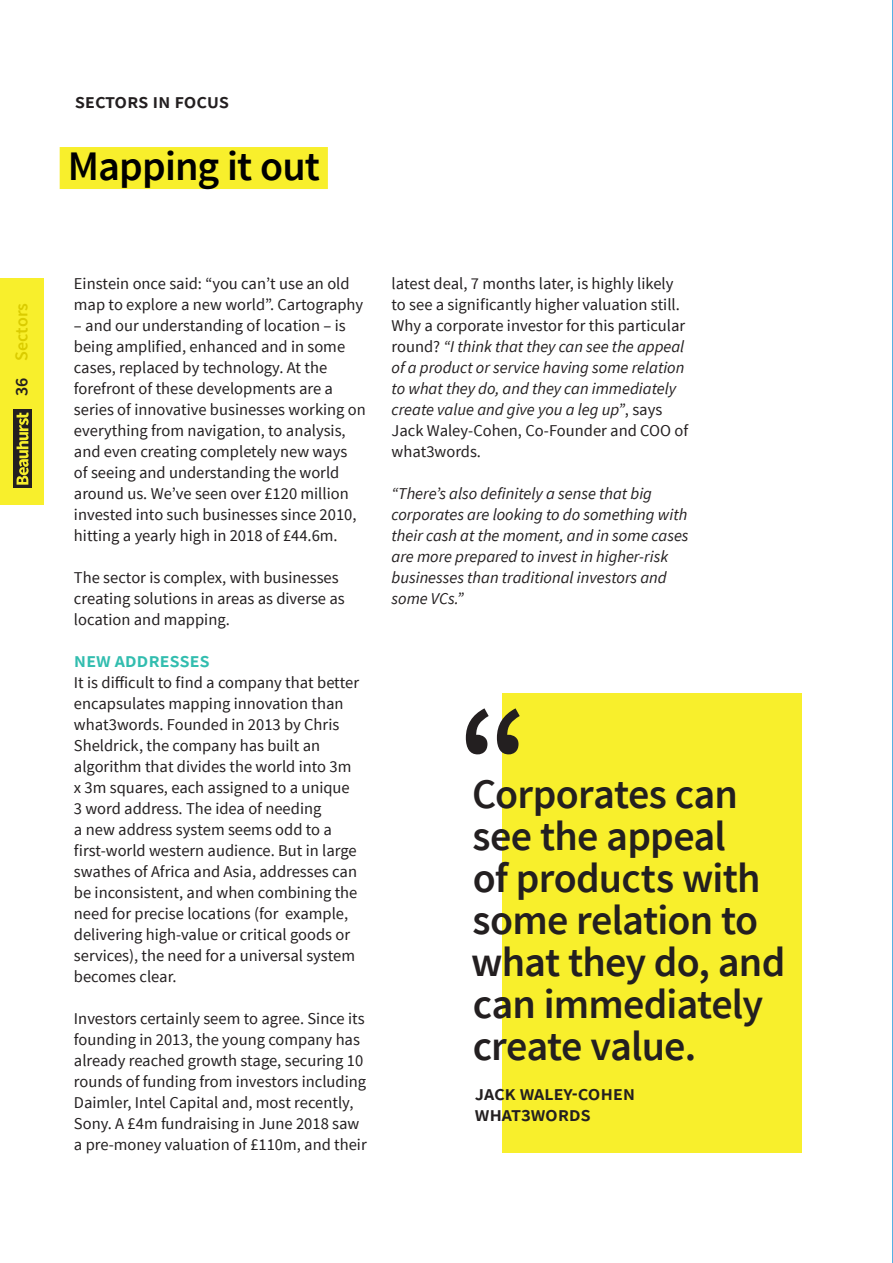
<style>
.page{position:relative;width:893px;height:1263px;background:#fff}
.page>*{position:absolute;margin:0;border:0;box-sizing:border-box;transform-origin:0 0}
.t1{font:600 150px "Source Sans Pro";color:#231f20}
.t2{font:600 42px/42px "Source Sans Pro";letter-spacing:-.02em;color:#231f20}
.t3{font:600 42px "Source Sans Pro";letter-spacing:-.02em;color:#000}
.grey_sub{font:600 21px "Source Sans Pro";letter-spacing:-.01em;color:#231f20}
.t4{font:600 21px "Source Sans Pro";color:#32bdaf}
.t5{font:600 18px "Source Sans Pro";color:#dacc00}
.t6{font:16.5px/21px "Source Sans Pro";color:#231f20}
.t7{font:italic 16.5px/21px "Source Sans Pro";color:#231f20}
.s1{color:#231f20}
.s2{font-style:italic}
</style>
<div class="page">
<div style="left:0;top:279px;width:43px;height:226px;background:#f8ef2c"></div>
<div style="left:13px;top:409px;width:19px;height:79px;background:#231f20"></div>
<svg style="left:17px;top:412px;width:12px;height:73px"></svg>
<hr style="left:892px;top:0;width:1px;height:1263px;background:#56b1e3">
<div style="left:60px;top:147px;width:268px;height:42px;background:#f8ef2c"></div>
<div style="left:503px;top:693px;width:299px;height:460px;background:#f8ef2c"></div>
<p class="t5" style="left:10px;top:396px;width:94px;rotate:-90deg"><span class="s1">36</span> Sectors</p>
<p class="grey_sub" style="left:75px;top:88px;width:156px">sectors in focus</p>
<p class="t3" style="left:68px;top:140px;width:254px">Mapping it out</p>
<p class="t6" style="left:74px;top:273px;width:291px">Einstein once said: “you can’t use an old map to explore a new world”. Cartography</p>
<p class="t6" style="left:74px;top:315px;width:293px">– and our understanding of location – is being amplified, enhanced and in some cases, replaced by technology. At the forefront of these developments are a series of innovative businesses working on everything from navigation, to analysis, and even creating completely new ways<br>of seeing and understanding the world around us. We’ve seen over £120 million invested into such businesses since 2010, hitting a yearly high in 2018 of £44.6m.</p>
<p class="t6" style="left:74px;top:567px;width:272px">The sector is complex, with businesses creating solutions in areas as diverse as location and mapping.</p>
<p class="t4" style="left:74px;top:646px;width:137px">new addresses</p>
<p class="t6" style="left:74px;top:672px;width:287px">It is difficult to find a company that better encapsulates mapping innovation than what3words. Founded in 2013 by Chris Sheldrick, the company has built an algorithm that divides the world into 3m x 3m squares, each assigned to a unique 3 word address. The idea of needing<br>a new address system seems odd to a first-world western audience. But in large swathes of Africa and Asia, addresses can be inconsistent, and when combining the need for precise locations (for example, delivering high-value or critical goods or services), the need for a universal system becomes clear.</p>
<p class="t6" style="left:74px;top:1008px;width:294px">Investors certainly seem to agree. Since its founding in 2013, the young company has already reached growth stage, securing 10 rounds of funding from investors including Daimler, Intel Capital and, most recently, Sony. A £4m fundraising in June 2018 saw a pre-money valuation of £110m, and their</p>
<p class="t6" style="left:392px;top:273px;width:298px">latest deal, 7 months later, is highly likely to see a significantly higher valuation still.<br>Why a corporate investor for this particular round? <span class="s2">“I think that they can see the appeal of a product or service having some relation to what they do, and they can immediately create value and give you a leg up”</span>, says Jack Waley-Cohen, Co-Founder and COO of what3words.</p>
<p class="t7" style="left:392px;top:483px;width:299px">“There’s also definitely a sense that big corporates are looking to do something with their cash at the moment, and in some cases are more prepared to invest in higher-risk businesses than traditional investors and some VCs.”</p>
<p class="t1" style="left:457px;top:667px;width:74px">“</p>
<p class="t2" style="left:471px;top:774px;width:316px">Corporates can see the appeal<br>of products with some relation to what they do, and can immediately create value.</p>
<p class="grey_sub" style="left:475px;top:1080px;width:162px">jack waley-cohen</p>
<p class="grey_sub" style="left:475px;top:1101px;width:117px">what3words</p>
</div>
